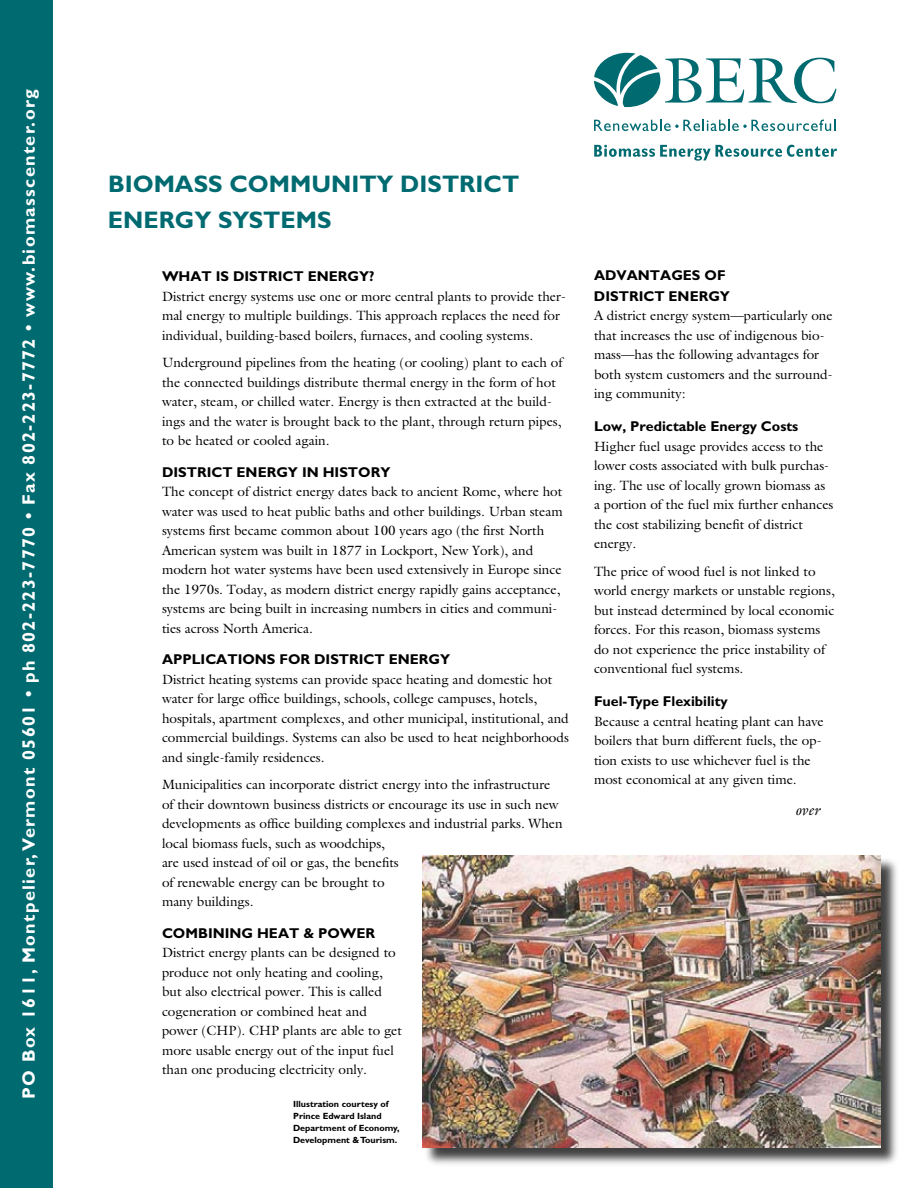
<style>
.page{position:relative;width:918px;height:1188px;background:#fff}
.page>*{position:absolute;margin:0;border:0;box-sizing:border-box;transform-origin:0 0}
.t1{font:700 24px "Gill Sans Std";color:#006a71}
.t2{font:700 18px "Gill Sans Std";letter-spacing:.075em;color:#fff}
.t3{font:italic 15px "Galliard Std";color:#000}
.t4{font:700 14.25px/21px "Gill Sans Std";color:#000}
.t5{font:13.5px/19.5px "Galliard Std";color:#000}
.t6{font:700 9px/12px "Gill Sans Std";color:#000}
</style>
<div class="page">
<div style="left:424px;top:857px;width:477px;height:311px;background:#000;opacity:.75"></div>
<img style="left:422px;top:855px;width:458px;height:293px">
<div style="left:0;top:0;width:53px;height:1188px;background:#006a71"></div>
<svg style="left:594px;top:119px;width:242px;height:12px"></svg>
<svg style="left:594px;top:145px;width:243px;height:16px"></svg>
<svg style="left:594px;top:53px;width:242px;height:54px"></svg>
<h2 class="t2" style="left:18px;top:1099px;width:1011px;rotate:-90deg">PO Box 1611, Montpelier, Vermont 05601 • ph 802-223-7770 • Fax 802-223-7772 • www.biomasscenter.org</h2>
<h1 class="t1" style="left:108px;top:170px;width:162px">BIOMASS comm</h1>
<h1 class="t1" style="left:311px;top:170px;width:191px">unity DISTRICT</h1>
<h1 class="t1" style="left:108px;top:206px;width:190px">ENERGY systems</h1>
<p class="t4" style="left:162px;top:266px;width:178px">What is distri ct energ</p>
<p class="t4" style="left:359px;top:266px;width:17px">y?</p>
<p class="t5" style="left:162px;top:286px;width:405px">District energy systems use one or more central plants to provide ther&shy;mal energy to multiple buildings. This approach replaces the need for individual, building-based boilers, furnaces, and cooling systems.</p>
<p class="t5" style="left:162px;top:353px;width:402px">Underground pipelines from the heating (or cooling) plant to each of the connected buildings distribute thermal energy in the form of hot water, steam, or chilled water. Energy is then extracted at the build&shy;ings and the water is brought back to the plant, through return pipes, to be heated or cooled again.</p>
<p class="t4" style="left:162px;top:461px;width:107px">district energ</p>
<p class="t4" style="left:288px;top:461px;width:104px">y in history</p>
<p class="t5" style="left:162px;top:482px;width:402px">The concept of district energy dates back to ancient Rome, where hot water was used to heat public baths and other buildings. Urban steam systems first became common about 100 years ago (the first North American system was built in 1877 in Lockport, New York), and modern hot water systems have been used extensively in Europe since the 1970s. Today, as modern district energy rapidly gains acceptance, systems are being built in increasing numbers in cities and communi&shy;ties across North America.</p>
<p class="t4" style="left:162px;top:649px;width:259px">applications for district energ</p>
<p class="t4" style="left:440px;top:649px;width:12px">y</p>
<p class="t5" style="left:162px;top:669px;width:408px">District heating systems can provide space heating and domestic hot water for large office buildings, schools, college campuses, hotels, hospitals, apartment complexes, and other municipal, institutional, and commercial buildings. Systems can also be used to heat neighborhoods and single-family residences.</p>
<p class="t5" style="left:162px;top:775px;width:402px">Municipalities can incorporate district energy into the infrastructure of their downtown business districts or encourage its use in such new developments as office building complexes and industrial parks. When local biomass fuels, such as woodchips,<br>are used instead of oil or gas, the benefits<br>of renewable energy can be brought to<br>many buildings.</p>
<p class="t4" style="left:162px;top:922px;width:22px">combi</p>
<p class="t4" style="left:213px;top:922px;width:128px">ning heat &amp; power</p>
<p class="t5" style="left:162px;top:943px;width:242px">District energy plants can be designed to produce not only heating and cooling, but also electrical power. This is called cogeneration or combined heat and power (CHP). CHP plants are able to get more usable energy out of the input fuel than one producing electricity only.</p>
<p class="t6" style="left:293px;top:1098px;width:108px">Illustration courtesy of<br>Prince Edward Island<br>Department of Economy,<br>Development &amp; Tourism.</p>
<p class="t4" style="left:594px;top:264px;width:131px">ADVANTAGES OF<br>DISTRICT energ</p>
<p class="t4" style="left:720px;top:285px;width:12px">y</p>
<p class="t5" style="left:594px;top:306px;width:240px">A district energy system—particularly one that increases the use of indigenous bio&shy;mass—has the following advantages for both system customers and the surround&shy;ing community:</p>
<p class="t4" style="left:594px;top:416px;width:206px">Low, Predictable Energy Costs</p>
<p class="t5" style="left:594px;top:436px;width:241px">Higher fuel usage provides access to the lower costs associated with bulk purchas&shy;ing. The use of locally grown biomass as a portion of the fuel mix further enhances the cost stabilizing benefit of district energy.</p>
<p class="t5" style="left:594px;top:561px;width:242px">The price of wood fuel is not linked to world energy markets or unstable regions, but instead determined by local economic forces. For this reason, biomass systems do not experience the price instability of conventional fuel systems.</p>
<p class="t4" style="left:594px;top:691px;width:135px">Fuel-Type Flexibility</p>
<p class="t5" style="left:594px;top:711px;width:231px">Because a central heating plant can have boilers that burn different fuels, the op&shy;tion exists to use whichever fuel is the most economical at any given time.</p>
<p class="t3" style="left:795px;top:800px;width:27px">over</p>
</div>
